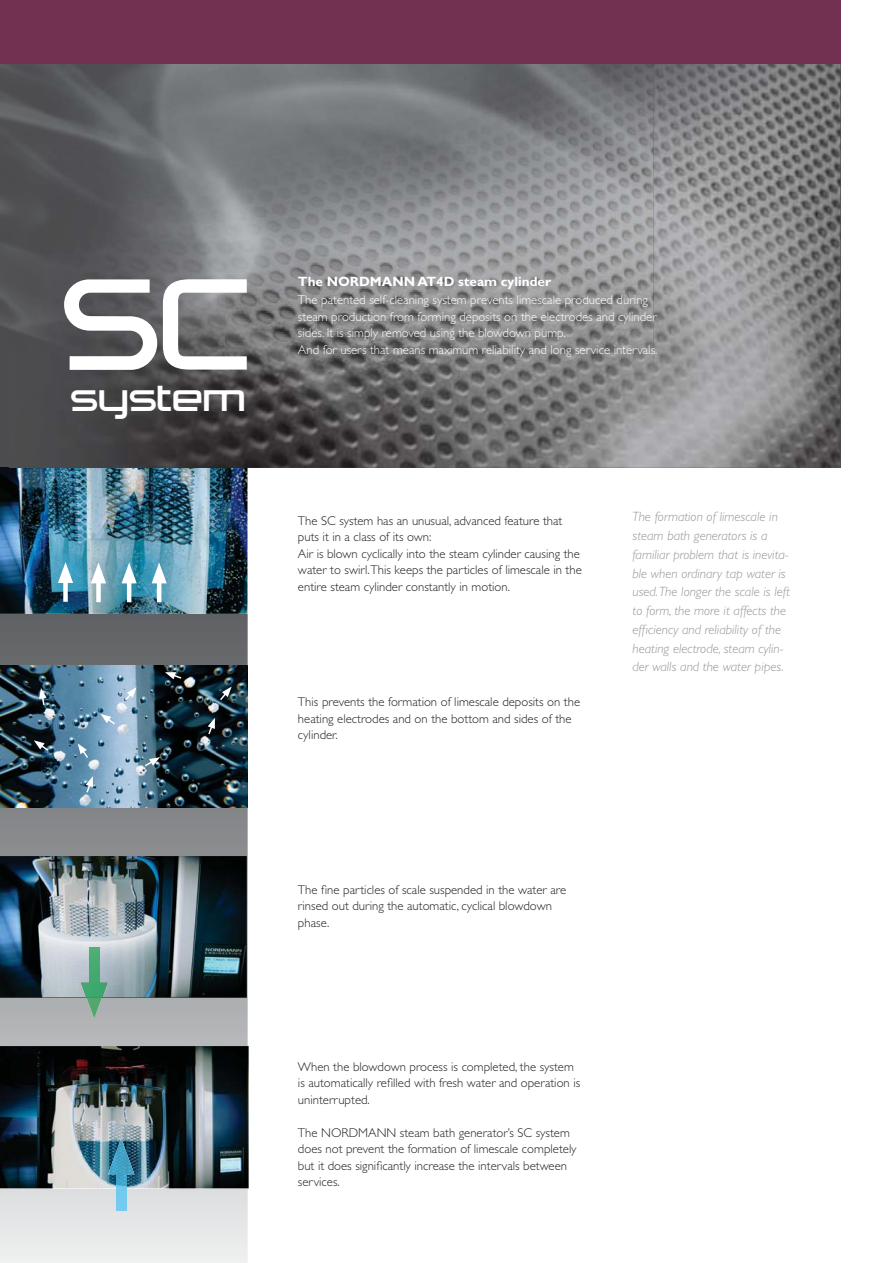
<style>
.page{position:relative;width:893px;height:1263px;background:#fff}
.page>*{position:absolute;margin:0;border:0;box-sizing:border-box;transform-origin:0 0}
.t1{font:300 141.15px "Trade Marker";color:#fff}
.t2{font:300 44.25px "Trade Marker";color:#fff}
.t3{font:italic 300 13.5px/18.8px "Gill Sans Std";color:#939598}
.t4{font:700 13.5px "Gill Sans Std";color:#fff}
.t5{font:300 12.75px/16.5px "Gill Sans Std";color:#231f20}
.t6{font:300 12.75px/16.5px "Gill Sans Std";color:#fff}
</style>
<div class="page">
<svg style="left:0;top:614px;width:248px;height:649px;background:#a6a8aa"></svg>
<img style="left:0;top:468px;width:248px;height:146px">
<div style="left:63px;top:575px;width:5px;height:27px;background:#fff"></div>
<svg style="left:58px;top:562px;width:15px;height:21px"></svg>
<div style="left:96px;top:575px;width:5px;height:27px;background:#fff"></div>
<svg style="left:91px;top:563px;width:15px;height:20px"></svg>
<hr style="left:127px;top:575px;width:4px;height:27px;background:#fff">
<svg style="left:122px;top:563px;width:15px;height:20px"></svg>
<hr style="left:157px;top:575px;width:4px;height:27px;background:#fff">
<svg style="left:152px;top:563px;width:15px;height:20px"></svg>
<img style="left:0;top:666px;width:248px;height:141px">
<svg style="left:123px;top:687px;width:14px;height:15px"></svg>
<svg style="left:218px;top:687px;width:14px;height:15px"></svg>
<svg style="left:85px;top:776px;width:8px;height:18px"></svg>
<svg style="left:207px;top:718px;width:8px;height:18px"></svg>
<svg style="left:165px;top:672px;width:18px;height:8px"></svg>
<svg style="left:78px;top:743px;width:12px;height:17px"></svg>
<svg style="left:100px;top:714px;width:17px;height:12px"></svg>
<svg style="left:34px;top:740px;width:16px;height:12px"></svg>
<svg style="left:39px;top:688px;width:8px;height:19px"></svg>
<svg style="left:143px;top:757px;width:17px;height:11px"></svg>
<img style="left:0;top:856px;width:247px;height:141px">
<img style="left:89px;top:947px;width:10px;height:36px">
<svg style="left:86px;top:997px;width:16px;height:22px"></svg>
<img style="left:81px;top:983px;width:26px;height:14px">
<img style="left:0;top:1046px;width:249px;height:142px">
<div style="left:116px;top:1188px;width:10px;height:22px;background:#74cbef"></div>
<img style="left:116px;top:1174px;width:10px;height:14px">
<img style="left:108px;top:1138px;width:26px;height:36px">
<img style="left:840px;top:64px;width:1px;height:404px">
<img style="left:45px;top:64px;width:795px;height:404px">
<img style="left:0;top:64px;width:9px;height:300px">
<img style="left:9px;top:64px;width:644px;height:300px">
<div style="left:0;top:0;width:840px;height:64px;background:#723151"></div>
<img style="left:0;top:364px;width:45px;height:165px">
<img style="left:9px;top:467px;width:36px;height:1px">
<img style="left:9px;top:84px;width:36px;height:280px">
<h1 class="t1" style="left:63px;top:244px;width:191px">SC</h1>
<h2 class="t2" style="left:70px;top:372px;width:177px">system</h2>
<p class="t4" style="left:298px;top:276px;width:255px">The NORDMANN AT4D steam cylinder</p>
<p class="t6" style="left:298px;top:293px;width:361px">The patented self-cleaning system prevents limescale produced during steam production from forming deposits on the electrodes and cylinder sides. It is simply removed using the blowdown pump.<br>And for users that means maximum reliability and long service intervals.</p>
<p class="t5" style="left:298px;top:513px;width:285px">The SC system has an unusual, advanced feature that puts it in a class of its own:<br>Air is blown cyclically into the steam cylinder causing the water to swirl.This keeps the particles of limescale in the entire steam cylinder constantly in motion.</p>
<p class="t5" style="left:298px;top:695px;width:284px">This prevents the formation of limescale deposits on the heating electrodes and on the bottom and sides of the cylinder.</p>
<p class="t3" style="left:632px;top:509px;width:159px">The formation of limescale in steam bath generators is a familiar problem that is inevita&shy;ble when ordinary tap water is used. The longer the scale is left to form, the more it affects the efficiency and reliability of the heating electrode, steam cylin&shy;der walls and the water pipes.</p>
<p class="t5" style="left:298px;top:882px;width:270px">The fine particles of scale suspended in the water are rinsed out during the automatic, cyclical blowdown phase.</p>
<p class="t5" style="left:298px;top:1059px;width:284px">When the blowdown process is completed, the system is automatically refilled with fresh water and operation is uninterrupted.</p>
<p class="t5" style="left:298px;top:1125px;width:280px">The NORDMANN steam bath generator’s SC system does not prevent the formation of limescale completely but it does significantly increase the intervals between services.</p>
</div>
